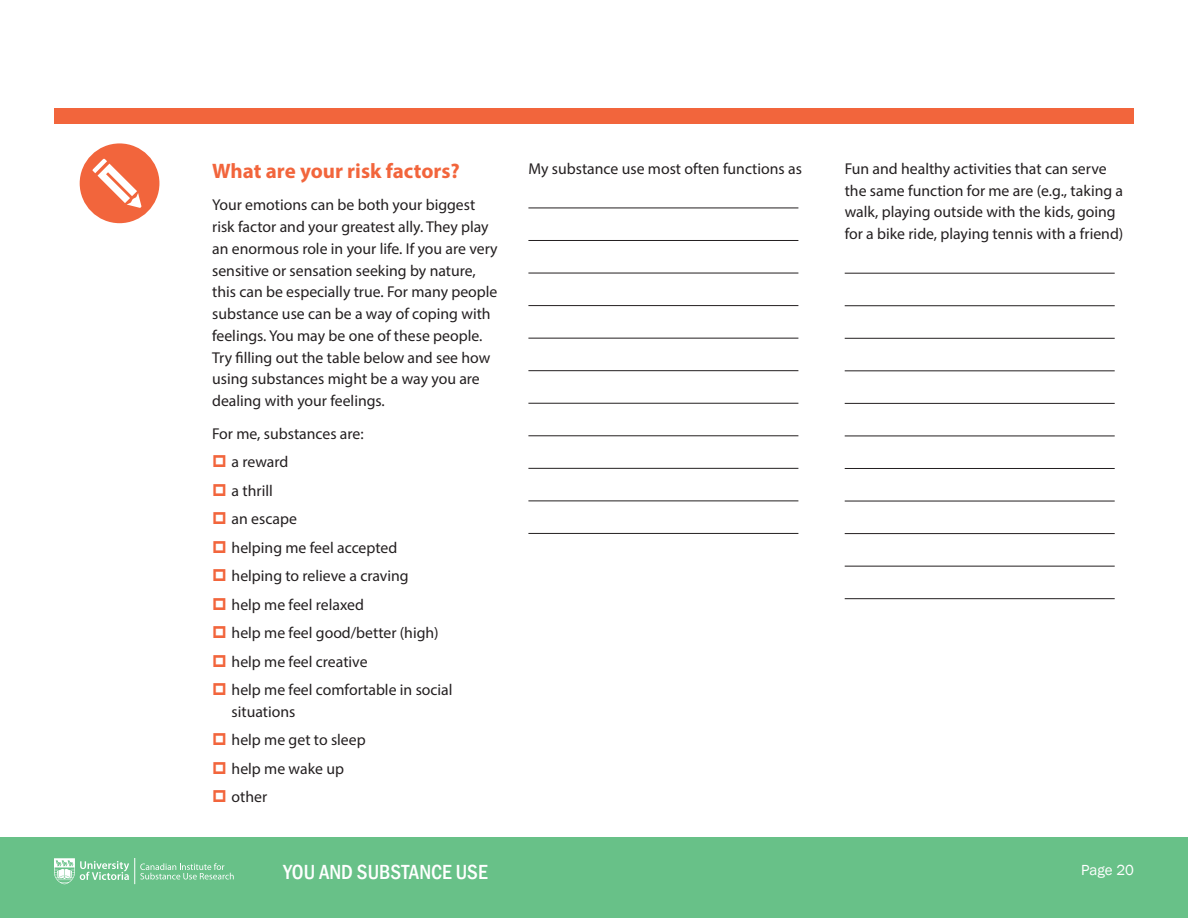
<style>
.page{position:relative;width:1188px;height:918px;background:#fff}
.page>*{position:absolute;margin:0;border:0;box-sizing:border-box;transform-origin:0 0}
.EXERCISES_-_intro_se{font:700 21px "Myriad Pro";color:#f2653c}
.t1{font:500 condensed 21px "Franklin Gothic";color:#fff}
.BODY_TEXT{font:15.75px/21.8px "Myriad Pro";color:#231f20}
.t2{font:15px "Franklin Gothic";color:#fff}
</style>
<div class="page">
<div style="left:0;top:837px;width:1188px;height:81px;background:#68c188"></div>
<svg style="left:54px;top:858px;width:180px;height:26px"></svg>
<hr style="left:528px;top:208px;width:270px;height:1px;background:#231f20">
<hr style="left:528px;top:240px;width:270px;height:1px;background:#231f20">
<hr style="left:528px;top:273px;width:270px;height:1px;background:#231f20">
<hr style="left:528px;top:305px;width:270px;height:1px;background:#231f20">
<hr style="left:528px;top:338px;width:270px;height:1px;background:#231f20">
<hr style="left:528px;top:370px;width:270px;height:1px;background:#231f20">
<hr style="left:528px;top:403px;width:270px;height:1px;background:#231f20">
<hr style="left:528px;top:435px;width:270px;height:1px;background:#231f20">
<hr style="left:528px;top:468px;width:270px;height:1px;background:#231f20">
<hr style="left:528px;top:500px;width:270px;height:1px;background:#231f20">
<hr style="left:528px;top:533px;width:270px;height:1px;background:#231f20">
<div style="left:80px;top:143px;width:79px;height:80px;background:#f2653c;border-radius:50%"></div>
<svg style="left:92px;top:159px;width:50px;height:49px"></svg>
<div style="left:54px;top:108px;width:1080px;height:16px;background:#f2653c"></div>
<hr style="left:845px;top:273px;width:270px;height:1px;background:#231f20">
<hr style="left:845px;top:305px;width:270px;height:1px;background:#231f20">
<hr style="left:845px;top:338px;width:270px;height:1px;background:#231f20">
<hr style="left:845px;top:370px;width:270px;height:1px;background:#231f20">
<hr style="left:845px;top:403px;width:270px;height:1px;background:#231f20">
<hr style="left:845px;top:436px;width:270px;height:1px;background:#231f20">
<hr style="left:845px;top:468px;width:270px;height:1px;background:#231f20">
<hr style="left:845px;top:501px;width:270px;height:1px;background:#231f20">
<hr style="left:845px;top:533px;width:270px;height:1px;background:#231f20">
<hr style="left:845px;top:566px;width:270px;height:1px;background:#231f20">
<hr style="left:845px;top:598px;width:270px;height:1px;background:#231f20">
<p class="EXERCISES_-_intro_se" style="left:212px;top:157px;width:249px">What are your risk factors?</p>
<p class="BODY_TEXT" style="left:212px;top:194px;width:287px">Your emotions can be both your biggest risk factor and your greatest ally. They play an enormous role in your life. If you are very sensitive or sensation seeking by nature, this can be especially true. For many people substance use can be a way of coping with feelings. You may be one of these people.<br>Try filling out the table below and see how using substances might be a way you are dealing with your feelings.</p>
<p class="BODY_TEXT" style="left:212px;top:422px;width:153px">For me, substances are:</p>
<p class="BODY_TEXT" style="left:232px;top:451px;width:58px">a reward</p>
<p class="BODY_TEXT" style="left:232px;top:479px;width:43px">a thrill</p>
<p class="BODY_TEXT" style="left:232px;top:508px;width:67px">an escape</p>
<p class="BODY_TEXT" style="left:232px;top:536px;width:167px">helping me feel accepted</p>
<p class="BODY_TEXT" style="left:232px;top:565px;width:179px">helping to relieve a craving</p>
<p class="BODY_TEXT" style="left:232px;top:593px;width:134px">help me feel relaxed</p>
<p class="BODY_TEXT" style="left:232px;top:622px;width:209px">help me feel good/better (high)</p>
<p class="BODY_TEXT" style="left:232px;top:650px;width:137px">help me feel creative</p>
<p class="BODY_TEXT" style="left:232px;top:679px;width:222px">help me feel comfortable in social situations</p>
<p class="BODY_TEXT" style="left:232px;top:729px;width:136px">help me get to sleep</p>
<p class="BODY_TEXT" style="left:232px;top:757px;width:114px">help me wake up</p>
<p class="BODY_TEXT" style="left:232px;top:786px;width:37px">other</p>
<p class="BODY_TEXT" style="left:528px;top:157px;width:275px">My substance use most often functions as</p>
<p class="BODY_TEXT" style="left:845px;top:157px;width:280px">Fun and healthy activities that can serve the same function for me are (e.g., taking a walk, playing outside with the kids, going for a bike ride, playing tennis with a friend)</p>
<h1 class="t1" style="left:284px;top:858px;width:206px">YOU AND SUBSTANCE USE</h1>
<p class="t2" style="left:1081px;top:860px;width:54px">Page 20</p>
</div>
